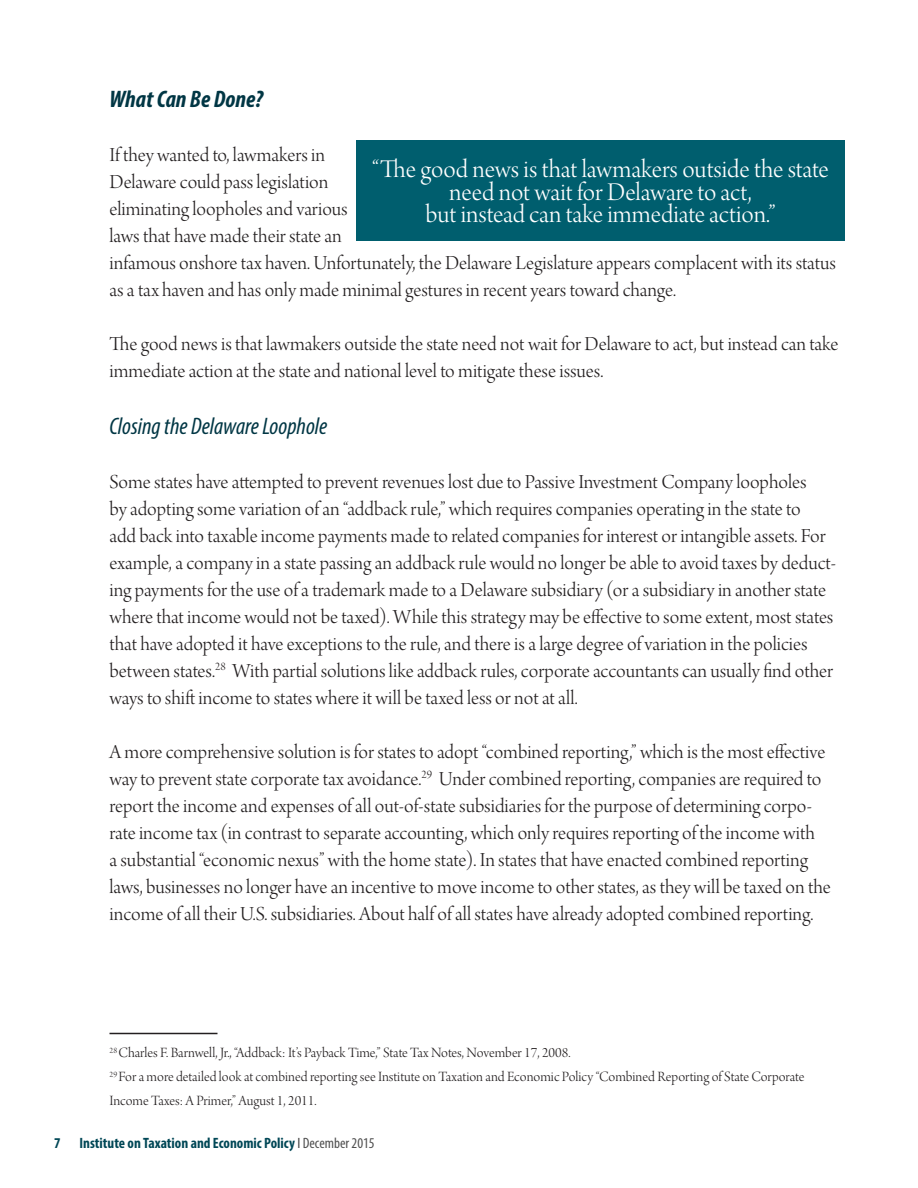
<style>
.page{position:relative;width:918px;height:1188px;background:#fff}
.page>*{position:absolute;margin:0;border:0;box-sizing:border-box;transform-origin:0 0}
.t1{font:27px/22.5px "Arno Pro Light Display";color:#fff;text-align:center}
.t2{font:italic condensed 24px "Myriad Pro";color:#003644}
.t3{font:italic 700 condensed 24px "Myriad Pro";color:#003644}
.t4{font:21px/27px "Arno Pro Light Display";color:#231f20}
.t5{font:15px/24px "Arno Pro Light Display";color:#231f20}
.t6{font:700 condensed 15px "Myriad Pro";color:#004756}
.s1{font-weight:400;color:#3e3e3f}
.s2{font-weight:400;color:#505050}
</style>
<div class="page">
<hr style="left:110px;top:1033px;width:108px;height:1px;background:#231f20">
<div style="left:356px;top:140px;width:488px;height:101px;background:#005e6e"></div>
<p class="t3" style="left:110px;top:84px;width:155px">What Can Be Done?</p>
<p class="t4" style="left:110px;top:142px;width:728px">If they wanted to, lawmakers in<br>Delaware could pass legislation<br>eliminating loopholes and various<br>laws that have made their state an<br>infamous onshore tax haven. Unfortunately, the Delaware Legislature appears complacent with its status as a tax haven and has only made minimal gestures in recent years toward change.</p>
<p class="t4" style="left:110px;top:331px;width:730px">The good news is that lawmakers outside the state need not wait for Delaware to act, but instead can take immediate action at the state and national level to mitigate these issues.</p>
<p class="t2" style="left:110px;top:411px;width:219px">Closing the Delaware Loophole</p>
<p class="t4" style="left:110px;top:469px;width:728px">Some states have attempted to prevent revenues lost due to Passive Investment Company loopholes<br>by adopting some variation of an “addback rule,” which requires companies operating in the state to<br>add back into taxable income payments made to related companies for interest or intangible assets. For example, a company in a state passing an addback rule would no longer be able to avoid taxes by deduct&shy;ing payments for the use of a trademark made to a Delaware subsidiary (or a subsidiary in another state where that income would not be taxed). While this strategy may be effective to some extent, most states that have adopted it have exceptions to the rule, and there is a large degree of variation in the policies between states.<sup>28</sup> With partial solutions like addback rules, corporate accountants can usually find other ways to shift income to states where it will be taxed less or not at all.</p>
<p class="t4" style="left:110px;top:739px;width:723px">A more comprehensive solution is for states to adopt “combined reporting,” which is the most effective way to prevent state corporate tax avoidance.<sup>29</sup> Under combined reporting, companies are required to report the income and expenses of all out-of-state subsidiaries for the purpose of determining corpo&shy;rate income tax (in contrast to separate accounting, which only requires reporting of the income with<br>a substantial “economic nexus” with the home state). In states that have enacted combined reporting laws, businesses no longer have an incentive to move income to other states, as they will be taxed on the income of all their U.S. subsidiaries. About half of all states have already adopted combined reporting.</p>
<p class="t1" style="left:372px;top:160px;width:458px">“The good news is that lawmakers outside the state need not wait for Delaware to act,</p>
<p class="t1" style="left:425px;top:205px;width:352px">but instead can take immediate action.”</p>
<p class="t5" style="left:110px;top:1042px;width:463px"><sup>28</sup> Charles F. Barnwell, Jr., “Addback: It’s Payback Time,” State Tax Notes, November 17, 2008.</p>
<p class="t5" style="left:110px;top:1066px;width:696px"><sup>29</sup> For a more detailed look at combined reporting see Institute on Taxation and Economic Policy “Combined Reporting of State Corporate<br>Income Taxes: A Primer,” August 1, 2011.</p>
<p class="t6" style="left:54px;top:1133px;width:8px">7</p>
<p class="t6" style="left:79px;top:1133px;width:297px">Institute on Taxation and Economic Policy <span class="s1">I</span> <span class="s2">December 2015</span></p>
</div>
